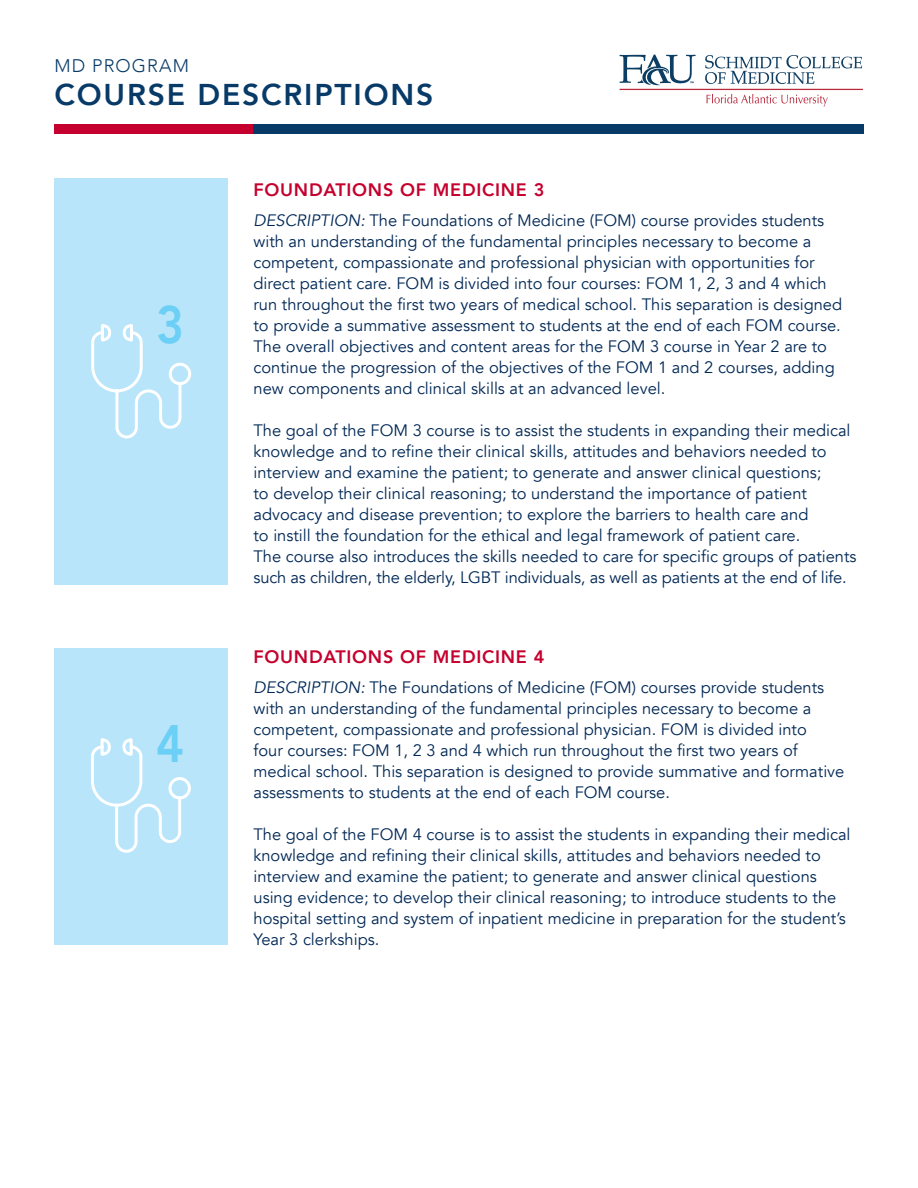
<style>
.page{position:relative;width:918px;height:1188px;background:#fff}
.page>*{position:absolute;margin:0;border:0;box-sizing:border-box;transform-origin:0 0}
.t1{font:800 52.5px "Avenir";color:#6bcff6;scale:.9 1}
.t2{font:800 30px "Avenir";letter-spacing:.06em;color:#083a68}
.t3{font:300 18.3px "Avenir";letter-spacing:.06em;color:#083a68}
.t4{font:800 18px "Avenir";letter-spacing:.04em;color:#c5002e}
.t5{font:16.5px/21px "Avenir";color:#002855}
.s1{font-style:italic}
</style>
<div class="page">
<div style="left:54px;top:178px;width:174px;height:406px;background:#b9e5fa"></div>
<div style="left:54px;top:649px;width:174px;height:296px;background:#b9e5fa"></div>
<svg style="left:620px;top:55px;width:243px;height:52px"></svg>
<div style="left:54px;top:124px;width:204px;height:10px;background:#c5002e"></div>
<div style="left:253px;top:124px;width:611px;height:10px;background:#083a68"></div>
<svg style="left:91px;top:324px;width:101px;height:115px"></svg>
<svg style="left:91px;top:738px;width:100px;height:115px"></svg>
<p class="t3" style="left:54px;top:55px;width:136px">MD PROGRAM</p>
<p class="t2" style="left:54px;top:72px;width:381px">COURSE DESCRIPTIONS</p>
<p class="t1" style="left:156px;top:284px;width:33px">3</p>
<p class="t1" style="left:156px;top:703px;width:33px">4</p>
<p class="t4" style="left:254px;top:176px;width:292px">FOUNDATIONS OF MEDICINE 3</p>
<p class="t5" style="left:254px;top:210px;width:572px"><span class="s1">DESCRIPTION:</span> The Foundations of Medicine (FOM) course provides students</p>
<p class="t5" style="left:254px;top:231px;width:559px">with an understanding of the fundamental principles necessary to become a</p>
<p class="t5" style="left:254px;top:252px;width:563px">competent, compassionate and professional physician with opportunities for</p>
<p class="t5" style="left:254px;top:273px;width:575px">direct patient care. FOM is divided into four courses: FOM 1, 2, 3 and 4 which</p>
<p class="t5" style="left:254px;top:294px;width:590px">run throughout the first two years of medical school. This separation is designed to provide a summative assessment to students at the end of each FOM course.<br>The overall objectives and content areas for the FOM 3 course in Year 2 are to continue the progression of the objectives of the FOM 1 and 2 courses, adding new components and clinical skills at an advanced level.</p>
<p class="t5" style="left:254px;top:420px;width:599px">The goal of the FOM 3 course is to assist the students in expanding their medical knowledge and to refine their clinical skills, attitudes and behaviors needed to interview and examine the patient; to generate and answer clinical questions;</p>
<p class="t5" style="left:254px;top:483px;width:555px">to develop their clinical reasoning; to understand the importance of patient</p>
<p class="t5" style="left:254px;top:504px;width:556px">advocacy and disease prevention; to explore the barriers to health care and</p>
<p class="t5" style="left:254px;top:525px;width:548px">to instill the foundation for the ethical and legal framework of patient care.</p>
<p class="t5" style="left:254px;top:546px;width:605px">The course also introduces the skills needed to care for specific groups of patients such as children, the elderly, LGBT individuals, as well as patients at the end of life.</p>
<p class="t4" style="left:254px;top:642px;width:292px">FOUNDATIONS OF MEDICINE 4</p>
<p class="t5" style="left:254px;top:677px;width:572px"><span class="s1">DESCRIPTION:</span> The Foundations of Medicine (FOM) courses provide students</p>
<p class="t5" style="left:254px;top:698px;width:559px">with an understanding of the fundamental principles necessary to become a</p>
<p class="t5" style="left:254px;top:719px;width:555px">competent, compassionate and professional physician. FOM is divided into</p>
<p class="t5" style="left:254px;top:740px;width:546px">four courses: FOM 1, 2 3 and 4 which run throughout the first two years of</p>
<p class="t5" style="left:254px;top:761px;width:592px">medical school. This separation is designed to provide summative and formative assessments to students at the end of each FOM course.</p>
<p class="t5" style="left:254px;top:824px;width:599px">The goal of the FOM 4 course is to assist the students in expanding their medical knowledge and refining their clinical skills, attitudes and behaviors needed to</p>
<p class="t5" style="left:254px;top:866px;width:594px">interview and examine the patient; to generate and answer clinical questions using evidence; to develop their clinical reasoning; to introduce students to the hospital setting and system of inpatient medicine in preparation for the student’s Year 3 clerkships.</p>
</div>
